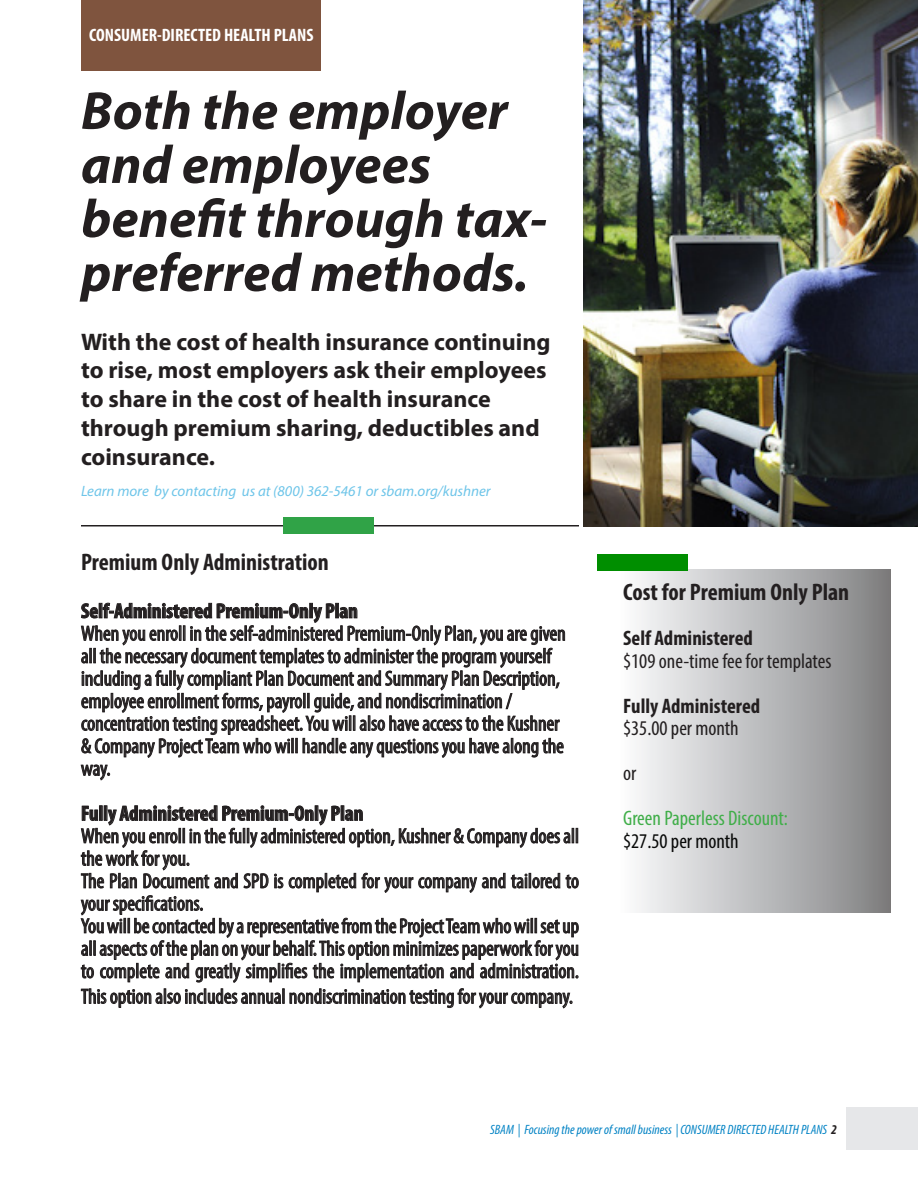
<style>
.page{position:relative;width:918px;height:1188px;background:#fff}
.page>*{position:absolute;margin:0;border:0;box-sizing:border-box;transform-origin:0 0}
.t1{font:italic 700 54px/54px "Myriad Pro";color:#231f20}
.t2{font:700 24px/28.8px "Myriad Pro";color:#231f20}
.t3{font:700 condensed 24px "Myriad Pro";color:#231f20}
.t4{font:condensed 21px/22.5px "Myriad Pro";color:#231f20}
.t5{font:700 condensed 21px "Myriad Pro";color:#231f20}
.t6{font:condensed 21px/22.5px "Myriad Pro";color:#40ae49}
.t7{font:700 condensed 18px "Myriad Pro";color:#fff}
.t8{font:italic 15px "Myriad Pro";color:#6ec5e9}
.t9{font:italic condensed 13.5px "Myriad Pro";color:#0082c4}
.s1{font-weight:700}
.s2{color:#090a09}
.s3{font-weight:700;color:#231f20}
</style>
<div class="page">
<div style="left:846px;top:1107px;width:72px;height:42px;background:#e6e7e9"></div>
<div style="left:619px;top:569px;width:272px;height:344px;background:linear-gradient(to right,#fdfeff,#7f8081)"></div>
<div style="left:81px;top:0;width:240px;height:71px;background:#7f543e"></div>
<hr style="left:81px;top:525px;width:498px;height:1px;background:#231f20">
<div style="left:284px;top:517px;width:90px;height:17px;background:#30a347"></div>
<img style="left:584px;top:0;width:334px;height:526px">
<div style="left:597px;top:554px;width:91px;height:17px;background:#008e00"></div>
<svg style="left:81px;top:602px;width:484px;height:156px"></svg>
<svg style="left:81px;top:764px;width:29px;height:17px"></svg>
<svg style="left:80px;top:805px;width:499px;height:204px"></svg>
<p class="t7" style="left:89px;top:23px;width:226px">CONSUMER-DIRECTED HEALTH PLANS</p>
<p class="t1" style="left:81px;top:82px;width:468px">Both the employer and employees benefit through tax&shy;preferred methods.</p>
<p class="t2" style="left:81px;top:326px;width:471px">With the cost of health insurance continuing to rise, most employers ask their employees to share in the cost of health insurance through premium sharing, deductibles and coinsurance.</p>
<p class="t8" style="left:81px;top:482px;width:411px">Learn more by contacting us at (800) 362-5461 or sbam.org/kushner</p>
<p class="t3" style="left:81px;top:547px;width:249px">Premium Only Administration</p>
<p class="t5" style="left:81px;top:598px;width:278px">Self-Administered Premium-Only Plan</p>
<p class="t4" style="left:81px;top:622px;width:486px">When you enroll in the self-administered Premium-Only Plan, you are given all the necessary document templates to administer the program yourself including a fully compliant Plan Document and Summary Plan Description, employee enrollment forms, payroll guide, and nondiscrimination / concentration testing spreadsheet. You will also have access to the Kushner &amp; Company Project Team who will handle any questions you have along the way.</p>
<p class="t5" style="left:81px;top:800px;width:284px">Fully Administered Premium-Only Plan</p>
<p class="t4" style="left:81px;top:824px;width:500px">When you enroll in the fully administered option, Kushner &amp; Company does all the work for you.</p>
<p class="t4" style="left:81px;top:869px;width:500px">The Plan Document and SPD is completed for your company and tailored to your specifications.</p>
<p class="t4" style="left:81px;top:914px;width:500px;text-align:justify">You will be contacted by a representative from the Project Team who will set up all aspects of the plan on your behalf. This option minimizes paperwork for you to complete and greatly simplifies the implementation and administration.</p>
<p class="t4" style="left:81px;top:985px;width:494px">This option also includes annual nondiscrimination testing for your company.</p>
<p class="t3" style="left:623px;top:577px;width:228px">Cost for Premium Only Plan</p>
<p class="t4" style="left:623px;top:627px;width:210px"><span class="s1">Self Administered<br></span>$109 one-time fee for templates</p>
<p class="t5" style="left:623px;top:692px;width:139px">Fully Administered</p>
<p class="t4" style="left:623px;top:717px;width:117px">$35.00 per month</p>
<p class="t4" style="left:623px;top:762px;width:15px">or</p>
<p class="t6" style="left:623px;top:807px;width:166px">Green Paperless Discount: <span class="s2">$27.50 per month</span></p>
<p class="t9" style="left:490px;top:1121px;width:348px">SBAM | Focusing the power of small business | CONSUMER DIRECTED HEALTH PLANS <span class="s3">2</span></p>
</div>
